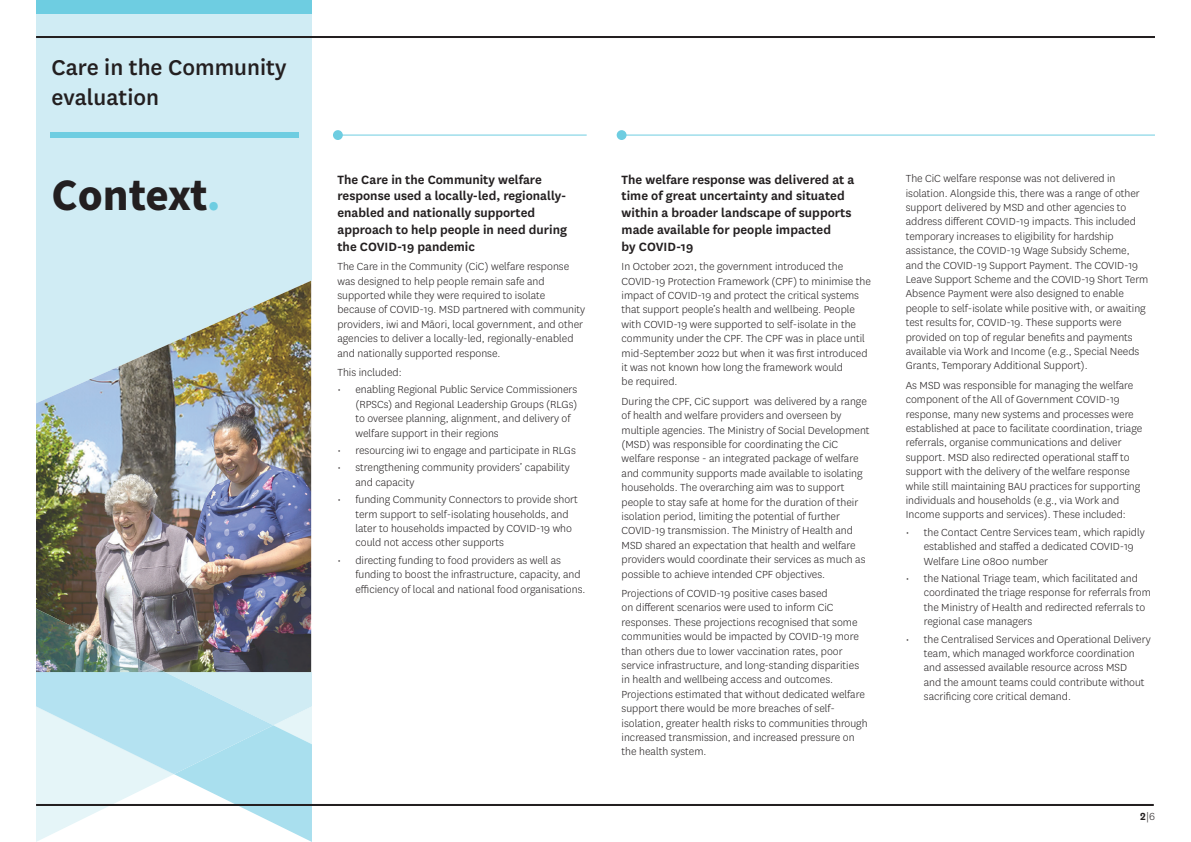
<style>
.page{position:relative;width:1191px;height:842px;background:#fff}
.page>*{position:absolute;margin:0;border:0;box-sizing:border-box;transform-origin:0 0}
.t1{font:700 45px "Source Sans Pro";letter-spacing:-.01em;color:#231f20}
.t2{font:500 25px/30px "National";color:#231f20}
.t3{font:600 14px/16.8px "National";color:#231f20}
.t4{font:300 12px/14.4px "National";color:#231f20}
.s1{color:#6ecde1}
.s2{font-weight:600}
</style>
<div class="page">
<div style="left:36px;top:14px;width:276px;height:658px;background:#d0ecf4"></div>
<img style="left:36px;top:281px;width:275px;height:391px">
<div style="left:50px;top:133px;width:248px;height:5px;background:#6ecde1"></div>
<div style="left:36px;top:0;width:276px;height:14px;background:#6ecde1"></div>
<svg style="left:36px;top:672px;width:276px;height:170px"></svg>
<img style="left:36px;top:609px;width:129px;height:63px">
<hr style="left:333px;top:135px;width:253px;height:1px;background:#6ecde1">
<div style="left:333px;top:130px;width:10px;height:10px;background:#6ecde1;border-radius:50%"></div>
<hr style="left:621px;top:135px;width:534px;height:1px;background:#6ecde1">
<div style="left:616px;top:130px;width:10px;height:10px;background:#6ecde1;border-radius:50%"></div>
<hr style="left:36px;top:36px;width:1119px;height:2px;background:#231f20">
<hr style="left:36px;top:804px;width:1117px;height:2px;background:#231f20">
<p class="t2" style="left:52px;top:51px;width:236px">Care in the Community evaluation</p>
<p class="t1" style="left:52px;top:165px;width:171px">Context<span class="s1">.</span></p>
<p class="t3" style="left:337px;top:170px;width:231px">The Care in the Community welfare response used a locally-led, regionally&shy;enabled and nationally supported approach to help people in need during the COVID-19 pandemic</p>
<p class="t4" style="left:337px;top:259px;width:249px">The Care in the Community (CiC) welfare response was designed to help people remain safe and supported while they were required to isolate because of COVID-19. MSD partnered with community providers, iwi and Māori, local government, and other agencies to deliver a locally-led, regionally-enabled and nationally supported response.</p>
<p class="t4" style="left:337px;top:365px;width:66px">This included:</p>
<p class="t4" style="left:355px;top:382px;width:223px;text-indent:-18px">• enabling Regional Public Service Commissioners (RPSCs) and Regional Leadership Groups (RLGs) to oversee planning, alignment, and delivery of welfare support in their regions</p>
<p class="t4" style="left:337px;top:443px;width:240px">• resourcing iwi to engage and participate in RLGs</p>
<p class="t4" style="left:355px;top:460px;width:216px;text-indent:-18px">• strengthening community providers’ capability and capacity</p>
<p class="t4" style="left:355px;top:492px;width:224px;text-indent:-18px">• funding Community Connectors to provide short term support to self-isolating households, and later to households impacted by COVID-19 who could not access other supports</p>
<p class="t4" style="left:355px;top:553px;width:231px;text-indent:-18px">• directing funding to food providers as well as funding to boost the infrastructure, capacity, and efficiency of local and national food organisations.</p>
<p class="t3" style="left:621px;top:170px;width:234px">The welfare response was delivered at a time of great uncertainty and situated within a broader landscape of supports made available for people impacted</p>
<p class="t3" style="left:621px;top:237px;width:73px">by COVID-19</p>
<p class="t4" style="left:621px;top:259px;width:251px">In October 2021, the government introduced the COVID-19 Protection Framework (CPF) to minimise the impact of COVID-19 and protect the critical systems that support people’s health and wellbeing. People with COVID-19 were supported to self-isolate in the community under the CPF. The CPF was in place until mid-September 2022 but when it was first introduced it was not known how long the framework would</p>
<p class="t4" style="left:621px;top:374px;width:57px">be required.</p>
<p class="t4" style="left:621px;top:394px;width:249px">During the CPF, CiC support was delivered by a range of health and welfare providers and overseen by multiple agencies. The Ministry of Social Development (MSD) was responsible for coordinating the CiC welfare response - an integrated package of welfare and community supports made available to isolating households. The overarching aim was to support people to stay safe at home for the duration of their isolation period, limiting the potential of further COVID-19 transmission. The Ministry of Health and MSD shared an expectation that health and welfare providers would coordinate their services as much as possible to achieve intended CPF objectives.</p>
<p class="t4" style="left:621px;top:586px;width:247px">Projections of COVID-19 positive cases based<br>on different scenarios were used to inform CiC responses. These projections recognised that some communities would be impacted by COVID-19 more than others due to lower vaccination rates, poor service infrastructure, and long-standing disparities in health and wellbeing access and outcomes.<br>Projections estimated that without dedicated welfare support there would be more breaches of self&shy;isolation, greater health risks to communities through increased transmission, and increased pressure on the health system.</p>
<p class="t4" style="left:905px;top:171px;width:244px">The CiC welfare response was not delivered in isolation. Alongside this, there was a range of other support delivered by MSD and other agencies to address different COVID-19 impacts. This included temporary increases to eligibility for hardship assistance, the COVID-19 Wage Subsidy Scheme, and the COVID-19 Support Payment. The COVID-19<br>Leave Support Scheme and the COVID-19 Short Term Absence Payment were also designed to enable people to self-isolate while positive with, or awaiting test results for, COVID-19. These supports were provided on top of regular benefits and payments available via Work and Income (e.g., Special Needs Grants, Temporary Additional Support).</p>
<p class="t4" style="left:905px;top:377px;width:238px">As MSD was responsible for managing the welfare component of the All of Government COVID-19 response, many new systems and processes were established at pace to facilitate coordination, triage referrals, organise communications and deliver support. MSD also redirected operational staff to support with the delivery of the welfare response while still maintaining BAU practices for supporting individuals and households (e.g., via Work and Income supports and services). These included:</p>
<p class="t4" style="left:923px;top:524px;width:222px;text-indent:-18px">• the Contact Centre Services team, which rapidly established and staffed a dedicated COVID-19<br>Welfare Line 0800 number</p>
<p class="t4" style="left:923px;top:571px;width:229px;text-indent:-18px">• the National Triage team, which facilitated and coordinated the triage response for referrals from the Ministry of Health and redirected referrals to regional case managers</p>
<p class="t4" style="left:923px;top:631px;width:228px;text-indent:-18px">• the Centralised Services and Operational Delivery team, which managed workforce coordination and assessed available resource across MSD<br>and the amount teams could contribute without sacrificing core critical demand.</p>
<p class="t4" style="left:1140px;top:809px;width:16px"><span class="s2">2</span>|6</p>
</div>
